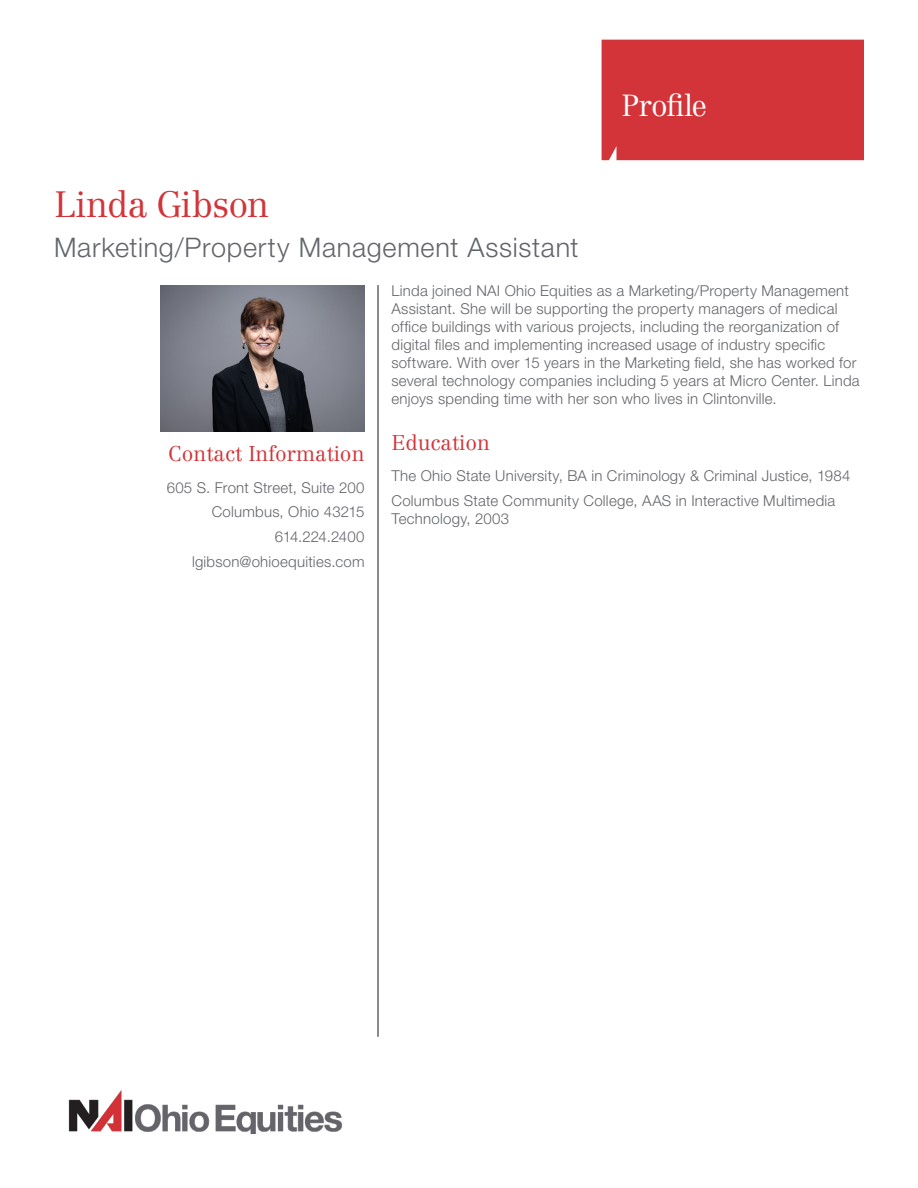
<style>
.page{position:relative;width:918px;height:1188px;background:#fff}
.page>*{position:absolute;margin:0;border:0;box-sizing:border-box;transform-origin:0 0}
.Agent_Name{font:300 36px "Centennial LT Std";letter-spacing:-.02em;color:#d23439}
.Property_Name{font:300 30px "Centennial LT Std";letter-spacing:-.035em;color:#fff}
.Job_Title{font:300 27px "Helvetica Neue LT Std";letter-spacing:.025em;color:#62656a}
.SubHeading{font:300 21px "Centennial LT Std";color:#d23439}
.Sub_Heading_-_Left_A{font:300 21px "Centennial LT Std";color:#d23439}
.Body_-_Left_Alignmen{font:300 15px/18px "Helvetica Neue LT Std";letter-spacing:.015em;color:#62656a}
.Body{font:300 15px "Helvetica Neue LT Std";letter-spacing:.015em;color:#62656a}
.Body-2{font:300 15px "Helvetica Neue LT Std";letter-spacing:-.02em;color:#62656a}
</style>
<div class="page">
<div style="left:602px;top:40px;width:262px;height:120px;background:#d23439"></div>
<hr style="left:377px;top:285px;width:2px;height:752px;background:#62656a">
<img style="left:161px;top:285px;width:203px;height:147px">
<img style="left:68px;top:1090px;width:275px;height:44px">
<p class="Agent_Name" style="left:54px;top:183px;width:217px">Linda Gibson</p>
<p class="Job_Title" style="left:54px;top:230px;width:526px">Marketing/Property Management Assistant</p>
<p class="Property_Name" style="left:621px;top:87px;width:87px">Profile</p>
<p class="SubHeading" style="left:169px;top:441px;width:197px">Contact Information</p>
<p class="Body" style="left:167px;top:478px;width:199px">605 S. Front Street, Suite 200</p>
<p class="Body" style="left:212px;top:503px;width:154px">Columbus, Ohio 43215</p>
<p class="Body-2" style="left:275px;top:528px;width:91px">614.224.2400</p>
<p class="Body" style="left:192px;top:552px;width:174px">lgibson@ohioequities.com</p>
<p class="Body_-_Left_Alignmen" style="left:392px;top:281px;width:470px">Linda joined NAI Ohio Equities as a Marketing/Property Management Assistant. She will be supporting the property managers of medical office buildings with various projects, including the reorganization of digital files and implementing increased usage of industry specific software. With over 15 years in the Marketing field, she has worked for several technology companies including 5 years at Micro Center. Linda enjoys spending time with her son who lives in Clintonville.</p>
<p class="Sub_Heading_-_Left_A" style="left:392px;top:430px;width:100px">Education</p>
<p class="Body_-_Left_Alignmen" style="left:392px;top:466px;width:460px">The Ohio State University, BA in Criminology &amp; Criminal Justice, 1984</p>
<p class="Body_-_Left_Alignmen" style="left:392px;top:491px;width:445px">Columbus State Community College, AAS in Interactive Multimedia<br>Technology, 2003</p>
</div>
